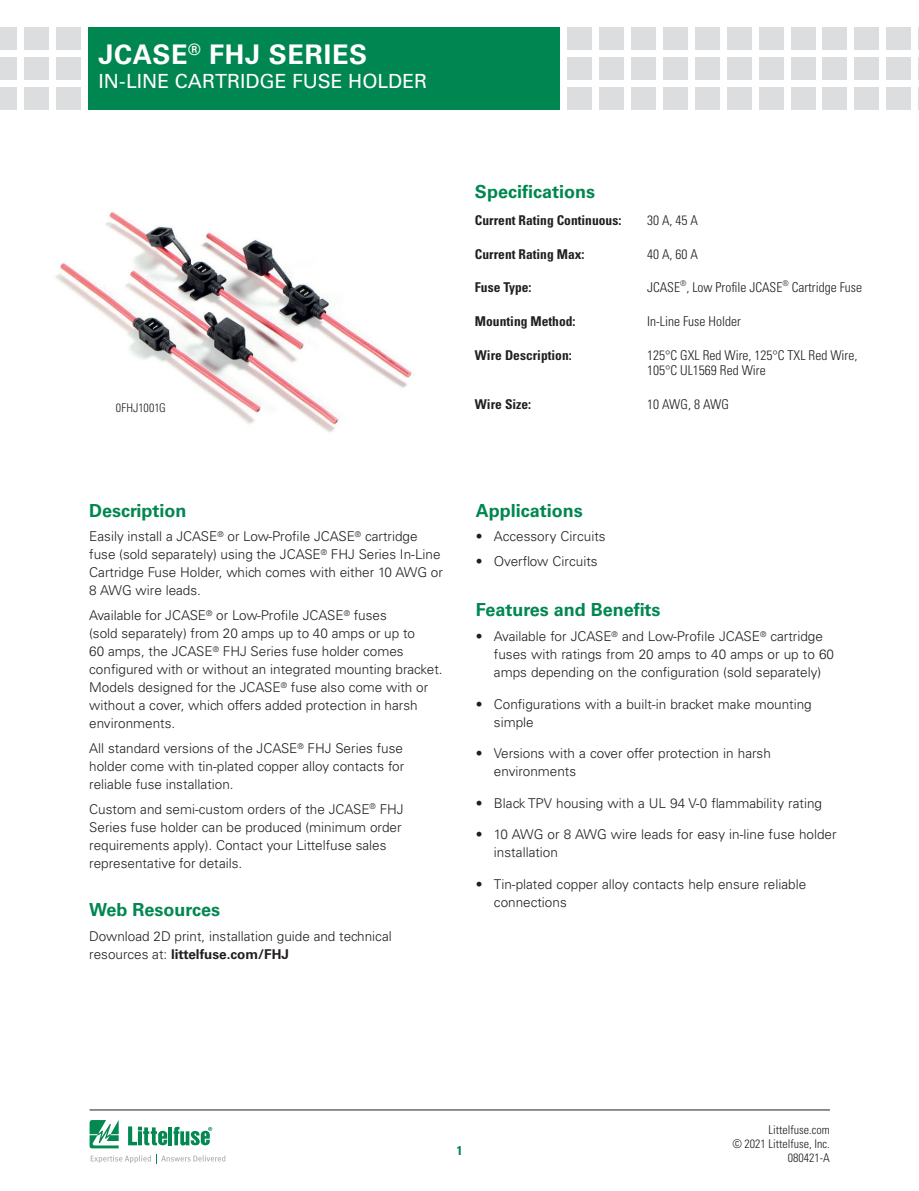
<style>
.page{position:relative;width:919px;height:1191px;background:#fff}
.page>*{position:absolute;margin:0;border:0;box-sizing:border-box;transform-origin:0 0}
.Head_Large{font:700 27px "Univers LT Std";letter-spacing:.02em;color:#fff}
.Head_Large-2{font:19.5px "Univers LT Std";color:#fff}
.Green_Subheads{font:700 18px "Univers LT Std";color:#008751}
.Body_text{font:700 18px "Univers LT Std";color:#008751}
.Body_text-2{font:300 13.5px/18px "Univers LT Std";color:#231f20}
.段落样式1{font:300 condensed 13.5px/15px "Univers LT Std";color:#231f20}
.段落样式1-2{font:700 condensed 13.5px "Univers LT Std";color:#231f20}
.t1{font:700 condensed 12.75px "Univers LT Std";color:#008751}
.Chart_Body{font:300 condensed 12px/14.2px "Univers LT Std";color:#231f20;text-align:right}
.段落样式1-3{font:300 condensed 7.8px "Univers LT Std";color:#231f20}
.s1{font-weight:700}
</style>
<div class="page">
<div style="left:56px;top:27px;width:25px;height:23px;background:#dcdddf"></div>
<div style="left:56px;top:57px;width:25px;height:23px;background:#dcdddf"></div>
<div style="left:56px;top:87px;width:25px;height:22px;background:#dcdddf"></div>
<div style="left:24px;top:27px;width:25px;height:23px;background:#dcdddf"></div>
<div style="left:24px;top:57px;width:25px;height:23px;background:#dcdddf"></div>
<div style="left:24px;top:87px;width:25px;height:22px;background:#dcdddf"></div>
<div style="left:0;top:27px;width:17px;height:23px;background:#dcdddf"></div>
<div style="left:0;top:57px;width:17px;height:23px;background:#dcdddf"></div>
<div style="left:0;top:87px;width:17px;height:22px;background:#dcdddf"></div>
<div style="left:567px;top:27px;width:24px;height:23px;background:#dcdddf"></div>
<div style="left:567px;top:57px;width:24px;height:23px;background:#dcdddf"></div>
<div style="left:567px;top:87px;width:24px;height:22px;background:#dcdddf"></div>
<div style="left:599px;top:27px;width:24px;height:23px;background:#dcdddf"></div>
<div style="left:599px;top:57px;width:24px;height:23px;background:#dcdddf"></div>
<div style="left:599px;top:87px;width:24px;height:22px;background:#dcdddf"></div>
<div style="left:631px;top:27px;width:24px;height:23px;background:#dcdddf"></div>
<div style="left:631px;top:57px;width:24px;height:23px;background:#dcdddf"></div>
<div style="left:631px;top:87px;width:24px;height:22px;background:#dcdddf"></div>
<div style="left:663px;top:27px;width:24px;height:23px;background:#dcdddf"></div>
<div style="left:663px;top:57px;width:24px;height:23px;background:#dcdddf"></div>
<div style="left:663px;top:87px;width:24px;height:22px;background:#dcdddf"></div>
<div style="left:695px;top:27px;width:24px;height:23px;background:#dcdddf"></div>
<div style="left:695px;top:57px;width:24px;height:23px;background:#dcdddf"></div>
<div style="left:695px;top:87px;width:24px;height:22px;background:#dcdddf"></div>
<div style="left:727px;top:27px;width:24px;height:23px;background:#dcdddf"></div>
<div style="left:727px;top:57px;width:24px;height:23px;background:#dcdddf"></div>
<div style="left:727px;top:87px;width:24px;height:22px;background:#dcdddf"></div>
<div style="left:758px;top:27px;width:25px;height:23px;background:#dcdddf"></div>
<div style="left:758px;top:57px;width:25px;height:23px;background:#dcdddf"></div>
<div style="left:758px;top:87px;width:25px;height:22px;background:#dcdddf"></div>
<div style="left:790px;top:27px;width:25px;height:23px;background:#dcdddf"></div>
<div style="left:790px;top:57px;width:25px;height:23px;background:#dcdddf"></div>
<div style="left:790px;top:87px;width:25px;height:22px;background:#dcdddf"></div>
<div style="left:854px;top:27px;width:25px;height:23px;background:#dcdddf"></div>
<div style="left:854px;top:57px;width:25px;height:23px;background:#dcdddf"></div>
<div style="left:854px;top:87px;width:25px;height:22px;background:#dcdddf"></div>
<div style="left:822px;top:27px;width:25px;height:23px;background:#dcdddf"></div>
<div style="left:822px;top:57px;width:25px;height:23px;background:#dcdddf"></div>
<div style="left:822px;top:87px;width:25px;height:22px;background:#dcdddf"></div>
<div style="left:886px;top:27px;width:24px;height:23px;background:#dcdddf"></div>
<div style="left:886px;top:57px;width:24px;height:23px;background:#dcdddf"></div>
<div style="left:886px;top:87px;width:24px;height:22px;background:#dcdddf"></div>
<svg style="left:918px;top:27px;width:1px;height:23px"></svg>
<svg style="left:918px;top:57px;width:1px;height:23px"></svg>
<svg style="left:918px;top:87px;width:1px;height:22px"></svg>
<div style="left:88px;top:27px;width:472px;height:82px;background:#008751"></div>
<hr style="left:90px;top:1109px;width:739px;height:1px;background:#231f20">
<svg style="left:90px;top:1120px;width:135px;height:43px"></svg>
<img style="left:55px;top:212px;width:357px;height:221px">
<p class="Head_Large" style="left:98px;top:39px;width:270px">JCASE<sup>®</sup> FHJ SERIES</p>
<p class="Head_Large-2" style="left:98px;top:69px;width:330px">IN-LINE CARTRIDGE FUSE HOLDER</p>
<p class="Green_Subheads" style="left:475px;top:181px;width:122px">Specifications</p>
<p class="段落样式1-2" style="left:475px;top:212px;width:148px">Current Rating Continuous:</p>
<p class="段落样式1" style="left:647px;top:213px;width:52px">30 A, 45 A</p>
<p class="段落样式1-2" style="left:475px;top:245px;width:111px">Current Rating Max:</p>
<p class="段落样式1" style="left:647px;top:246px;width:52px">40 A, 60 A</p>
<p class="段落样式1-2" style="left:475px;top:279px;width:58px">Fuse Type:</p>
<p class="段落样式1" style="left:647px;top:280px;width:34px">JCASE</p>
<p class="段落样式1-3" style="left:680px;top:279px;width:8px">®</p>
<p class="段落样式1" style="left:686px;top:280px;width:97px">, Low Profile JCASE</p>
<p class="段落样式1-3" style="left:782px;top:279px;width:8px">®</p>
<p class="段落样式1" style="left:791px;top:280px;width:72px">Cartridge Fuse</p>
<p class="段落样式1-2" style="left:475px;top:313px;width:102px">Mounting Method:</p>
<p class="段落样式1" style="left:647px;top:314px;width:95px">In-Line Fuse Holder</p>
<p class="段落样式1-2" style="left:475px;top:347px;width:98px">Wire Description:</p>
<p class="段落样式1" style="left:647px;top:348px;width:212px">125°C GXL Red Wire, 125°C TXL Red Wire,<br>105°C UL1569 Red Wire</p>
<p class="Chart_Body" style="left:116px;top:400px;width:52px">0FHJ1001G</p>
<p class="段落样式1-2" style="left:475px;top:395px;width:58px">Wire Size:</p>
<p class="段落样式1" style="left:647px;top:396px;width:83px">10 AWG, 8 AWG</p>
<p class="Green_Subheads" style="left:89px;top:500px;width:99px">Description</p>
<p class="Body_text-2" style="left:89px;top:527px;width:355px">Easily install a JCASE<sup>®</sup> or Low-Profile JCASE<sup>®</sup> cartridge fuse (sold separately) using the JCASE<sup>®</sup> FHJ Series In-Line Cartridge Fuse Holder, which comes with either 10 AWG or 8 AWG wire leads.</p>
<p class="Body_text-2" style="left:89px;top:606px;width:355px">Available for JCASE<sup>®</sup> or Low-Profile JCASE<sup>®</sup> fuses<br>(sold separately) from 20 amps up to 40 amps or up to<br>60 amps, the JCASE<sup>®</sup> FHJ Series fuse holder comes configured with or without an integrated mounting bracket.<br>Models designed for the JCASE<sup>®</sup> fuse also come with or without a cover, which offers added protection in harsh environments.</p>
<p class="Body_text-2" style="left:89px;top:739px;width:316px;text-align:justify">All standard versions of the JCASE<sup>®</sup> FHJ Series fuse holder come with tin-plated copper alloy contacts for reliable fuse installation.</p>
<p class="Body_text-2" style="left:89px;top:800px;width:316px">Custom and semi-custom orders of the JCASE<sup>®</sup> FHJ Series fuse holder can be produced (minimum order requirements apply). Contact your Littelfuse sales representative for details.</p>
<p class="Green_Subheads" style="left:89px;top:899px;width:132px">Web Resources</p>
<p class="Body_text-2" style="left:89px;top:927px;width:304px">Download 2D print, installation guide and technical resources at: <span class="s1">littelfuse.com/FHJ</span></p>
<p class="Green_Subheads" style="left:476px;top:500px;width:109px">Applications</p>
<p class="Body_text-2" style="left:476px;top:527px;width:131px">• Accessory Circuits</p>
<p class="Body_text-2" style="left:476px;top:552px;width:123px">• Overflow Circuits</p>
<p class="Body_text" style="left:476px;top:599px;width:186px">Features and Benefits</p>
<p class="Body_text-2" style="left:494px;top:627px;width:341px;text-indent:-18px">• Available for JCASE<sup>®</sup> and Low-Profile JCASE<sup>®</sup> cartridge fuses with ratings from 20 amps to 40 amps or up to 60 amps depending on the configuration (sold separately)</p>
<p class="Body_text-2" style="left:494px;top:695px;width:319px;text-indent:-18px">• Configurations with a built-in bracket make mounting simple</p>
<p class="Body_text-2" style="left:494px;top:744px;width:278px;text-indent:-18px">• Versions with a cover offer protection in harsh environments</p>
<p class="Body_text-2" style="left:476px;top:794px;width:347px">• Black TPV housing with a UL 94 V-0 flammability rating</p>
<p class="Body_text-2" style="left:494px;top:825px;width:344px;text-indent:-18px">• 10 AWG or 8 AWG wire leads for easy in-line fuse holder installation</p>
<p class="Body_text-2" style="left:494px;top:875px;width:314px;text-indent:-18px">• Tin-plated copper alloy contacts help ensure reliable connections</p>
<p class="t1" style="left:456px;top:1142px;width:7px">1</p>
<p class="Chart_Body" style="left:732px;top:1122px;width:99px">Littelfuse.com<br>© 2021 Littelfuse, Inc.<br>080421-A</p>
</div>
